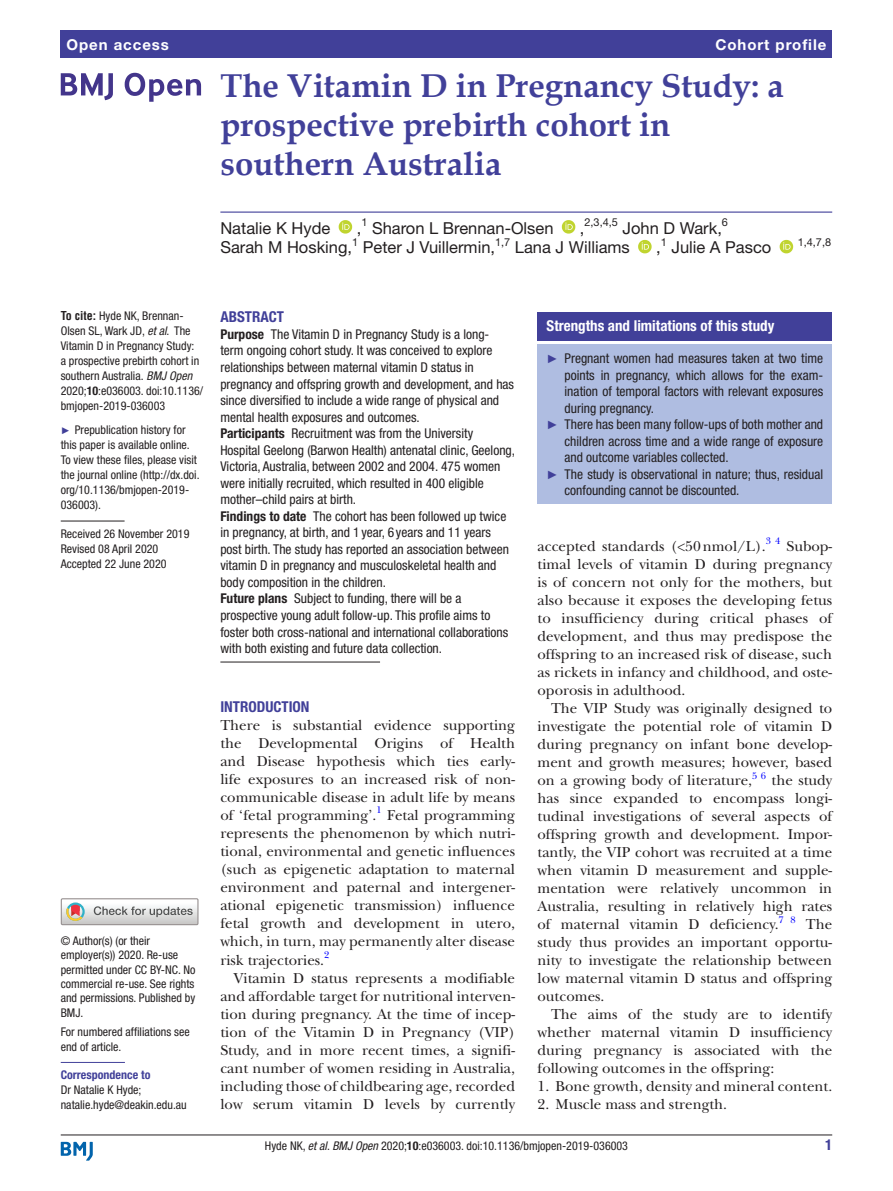
<style>
.page{position:relative;width:893px;height:1191px;background:#fff}
.page>*{position:absolute;margin:0;border:0;box-sizing:border-box;transform-origin:0 0}
.t1{font:700 33px/39px "Book Antiqua";color:#414099}
.t2{font:16.5px "Helvetica Neue LT Std";color:#231f20}
.t3{font:15px/18px "New Baskerville";color:#231f20;text-align:justify}
.t4{font:700 condensed 15px "Helvetica Neue LT Std";color:#fff}
.t5{font:700 15px "Helvetica Neue LT Std";letter-spacing:.065em;color:#fff}
.t6{font:700 condensed 15px "Helvetica Neue LT Std";color:#414099}
.t7{font:condensed 13.5px/16.5px "Helvetica Neue LT Std";color:#231f20}
.t8{font:condensed 12px/15px "Helvetica Neue LT Std";color:#231f20}
.t9{font:700 condensed 12px "Helvetica Neue LT Std";color:#414099}
.t10{font:10.95px "Helvetica Neue LT Std";color:#231f20}
.t11{font:9.9px "New Baskerville";color:#00f}
.s1{font-family:"Helvetica LT Std";font-weight:700}
.s2{font-style:italic}
.s3{font-weight:700}
.s4{font-family:"Arial";font-stretch:normal;font-size:9.75px;color:#414099}
.s5{font-family:"Arial";font-stretch:normal;font-size:12px;color:#414099}
</style>
<div class="page">
<hr style="left:61px;top:1134px;width:771px;height:1px;background:#231f20">
<svg style="left:61px;top:1141px;width:32px;height:19px"></svg>
<div style="left:61px;top:31px;width:771px;height:27px;background:#414099"></div>
<hr style="left:220px;top:211px;width:612px;height:2px;background:#414099">
<svg style="left:339px;top:220px;width:13px;height:14px"></svg>
<svg style="left:562px;top:220px;width:13px;height:14px"></svg>
<svg style="left:638px;top:240px;width:14px;height:13px"></svg>
<svg style="left:780px;top:240px;width:13px;height:13px"></svg>
<hr style="left:61px;top:520px;width:64px;height:1px;background:#231f20">
<hr style="left:61px;top:1062px;width:64px;height:1px;background:#414099">
<svg style="left:61px;top:73px;width:52px;height:27px"></svg>
<svg style="left:125px;top:73px;width:76px;height:29px"></svg>
<div style="left:61px;top:898px;width:138px;height:27px;border:1px solid #969090"></div>
<svg style="left:61px;top:898px;width:137px;height:26px"></svg>
<hr style="left:220px;top:661px;width:160px;height:1px;background:#231f20">
<div style="left:538px;top:312px;width:294px;height:28px;background:#414099"></div>
<div style="left:538px;top:344px;width:294px;height:160px;background:#afbde1"></div>
<p class="t5" style="left:66px;top:35px;width:104px">Open access</p>
<p class="t5" style="left:715px;top:35px;width:113px">Cohort profile</p>
<h1 class="t1" style="left:220px;top:66px;width:565px">The Vitamin D in Pregnancy Study: a prospective prebirth cohort in southern Australia</h1>
<p class="t10" style="left:361px;top:216px;width:8px">1</p>
<p class="t2" style="left:372px;top:218px;width:183px">Sharon L Brennan-Olsen</p>
<p class="t10" style="left:584px;top:216px;width:35px">2,3,4,5</p>
<p class="t2" style="left:623px;top:218px;width:101px">John D Wark,</p>
<p class="t10" style="left:722px;top:216px;width:8px">6</p>
<p class="t2" style="left:220px;top:218px;width:112px">Natalie K Hyde</p>
<p class="t2" style="left:357px;top:218px;width:6px">,</p>
<p class="t2" style="left:580px;top:218px;width:6px">,</p>
<p class="t2" style="left:220px;top:238px;width:133px">Sarah M Hosking,</p>
<p class="t10" style="left:352px;top:235px;width:8px">1</p>
<p class="t2" style="left:363px;top:238px;width:134px">Peter J Vuillermin,</p>
<p class="t10" style="left:495px;top:235px;width:17px">1,7</p>
<p class="t2" style="left:515px;top:238px;width:116px">Lana J Williams</p>
<p class="t10" style="left:661px;top:235px;width:8px">1</p>
<p class="t2" style="left:671px;top:238px;width:101px">Julie A Pasco</p>
<p class="t10" style="left:798px;top:235px;width:35px">1,4,7,8</p>
<p class="t2" style="left:656px;top:238px;width:6px">,</p>
<p class="t8" style="left:61px;top:308px;width:144px"><span class="s1">To cite:</span> Hyde NK, Brennan-<br>Olsen SL, Wark JD, <span class="s2">et al</span>. The<br>Vitamin D in Pregnancy Study:<br>a prospective prebirth cohort in southern Australia. <span class="s2">BMJ Open<br></span>2020;<span class="s3">10</span>:e036003. doi:10.1136/ bmjopen-2019-036003</p>
<p class="t8" style="left:61px;top:422px;width:140px"><span class="s4">►</span> Prepublication history for this paper is available online.<br>To view these files, please visit the journal online (http://dx.doi. org/10.1136/bmjopen-2019-<br>036003).</p>
<p class="t8" style="left:61px;top:526px;width:130px">Received 26 November 2019<br>Revised 08 April 2020<br>Accepted 22 June 2020</p>
<p class="t8" style="left:61px;top:933px;width:136px;line-height:14.4px">© Author(s) (or their employer(s)) 2020. Re-use permitted under CC BY-NC. No commercial re-use. See rights and permissions. Published by<br>BMJ.</p>
<p class="t8" style="left:61px;top:1024px;width:130px">For numbered affiliations see end of article.</p>
<p class="t9" style="left:61px;top:1067px;width:91px">Correspondence to</p>
<p class="t8" style="left:61px;top:1082px;width:128px">Dr Natalie K Hyde; natalie.hyde@deakin.edu.au</p>
<p class="t6" style="left:220px;top:308px;width:65px">ABSTRACT</p>
<p class="t7" style="left:220px;top:326px;width:296px"><span class="s3">Purpose</span> The Vitamin D in Pregnancy Study is a long&shy;term ongoing cohort study. It was conceived to explore relationships between maternal vitamin D status in pregnancy and offspring growth and development, and has since diversified to include a wide range of physical and mental health exposures and outcomes.<br><span class="s3">Participants</span> Recruitment was from the University Hospital Geelong (Barwon Health) antenatal clinic, Geelong, Victoria, Australia, between 2002 and 2004. 475 women were initially recruited, which resulted in 400 eligible mother–child pairs at birth.<br><span class="s3">Findings to date</span> The cohort has been followed up twice in pregnancy, at birth, and 1 year, 6 years and 11 years post birth. The study has reported an association between vitamin D in pregnancy and musculoskeletal health and body composition in the children.<br><span class="s3">Future plans</span> Subject to funding, there will be a prospective young adult follow-up. This profile aims to foster both cross-national and international collaborations with both existing and future data collection.</p>
<p class="t6" style="left:220px;top:697px;width:91px">INTRODUCTION</p>
<p class="t3" style="left:220px;top:716px;width:296px">There is substantial evidence supporting the Developmental Origins of Health and Disease hypothesis which ties early&shy;life exposures to an increased risk of non&shy;communicable disease in adult life by means of ‘fetal programming’.<sup>1</sup> Fetal programming represents the phenomenon by which nutri&shy;tional, environmental and genetic influences (such as epigenetic adaptation to maternal environment and paternal and intergener&shy;ational epigenetic transmission) influence fetal growth and development in utero, which, in turn, may permanently alter disease risk trajectories.</p>
<p class="t11" style="left:324px;top:948px;width:7px">2</p>
<p class="t3" style="left:220px;top:968px;width:296px;text-indent:14px">Vitamin D status represents a modifiable and affordable target for nutritional interven&shy;tion during pregnancy. At the time of incep&shy;tion of the Vitamin D in Pregnancy (VIP)<br>Study, and in more recent times, a signifi&shy;cant number of women residing in Australia, including those of childbearing age, recorded low serum vitamin D levels by currently</p>
<p class="t4" style="left:547px;top:317px;width:229px">Strengths and limitations of this study</p>
<p class="t7" style="left:547px;top:350px;width:278px"><span class="s5">►</span> Pregnant women had measures taken at two time</p>
<p class="t7" style="left:565px;top:366px;width:260px">points in pregnancy, which allows for the exam-</p>
<p class="t7" style="left:565px;top:383px;width:260px">ination of temporal factors with relevant exposures</p>
<p class="t7" style="left:565px;top:399px;width:91px">during pregnancy.</p>
<p class="t7" style="left:547px;top:416px;width:278px"><span class="s5">►</span> There has been many follow-ups of both mother and</p>
<p class="t7" style="left:565px;top:432px;width:260px">children across time and a wide range of exposure</p>
<p class="t7" style="left:565px;top:449px;width:166px">and outcome variables collected.</p>
<p class="t7" style="left:547px;top:465px;width:278px"><span class="s5">►</span> The study is observational in nature; thus, residual</p>
<p class="t7" style="left:565px;top:482px;width:176px">confounding cannot be discounted.</p>
<p class="t3" style="left:538px;top:537px;width:296px">accepted standards (&lt;50nmol/L).<sup>3</sup> <sup>4</sup> Subop&shy;timal levels of vitamin D during pregnancy is of concern not only for the mothers, but also because it exposes the developing fetus to insufficiency during critical phases of development, and thus may predispose the offspring to an increased risk of disease, such as rickets in infancy and childhood, and oste&shy;oporosis in adulthood.</p>
<p class="t3" style="left:538px;top:699px;width:296px;text-indent:14px">The VIP Study was originally designed to investigate the potential role of vitamin D during pregnancy on infant bone develop&shy;ment and growth measures; however, based on a growing body of literature,<sup>5</sup> <sup>6</sup> the study has since expanded to encompass longi&shy;tudinal investigations of several aspects of offspring growth and development. Impor&shy;tantly, the VIP cohort was recruited at a time when vitamin D measurement and supple&shy;mentation were relatively uncommon in Australia, resulting in relatively high rates of maternal vitamin D deficiency.</p>
<p class="t11" style="left:779px;top:913px;width:19px">7 8</p>
<p class="t3" style="left:538px;top:915px;width:296px;text-indent:268px">The study thus provides an important opportu&shy;nity to investigate the relationship between low maternal vitamin D status and offspring outcomes.</p>
<p class="t3" style="left:538px;top:1005px;width:296px;text-indent:14px">The aims of the study are to identify whether maternal vitamin D insufficiency during pregnancy is associated with the following outcomes in the offspring:</p>
<p class="t3" style="left:538px;top:1077px;width:296px">1. Bone growth, density and mineral content.</p>
<p class="t3" style="left:538px;top:1095px;width:191px">2. Muscle mass and strength.</p>
<p class="t8" style="left:265px;top:1137px;width:365px">Hyde NK, <span class="s2">et al</span>. <span class="s2">BMJ Open</span> 2020;<span class="s3">10</span>:e036003. doi:10.1136/bmjopen-2019-036003</p>
<p class="t6" style="left:825px;top:1135px;width:9px">1</p>
</div>
